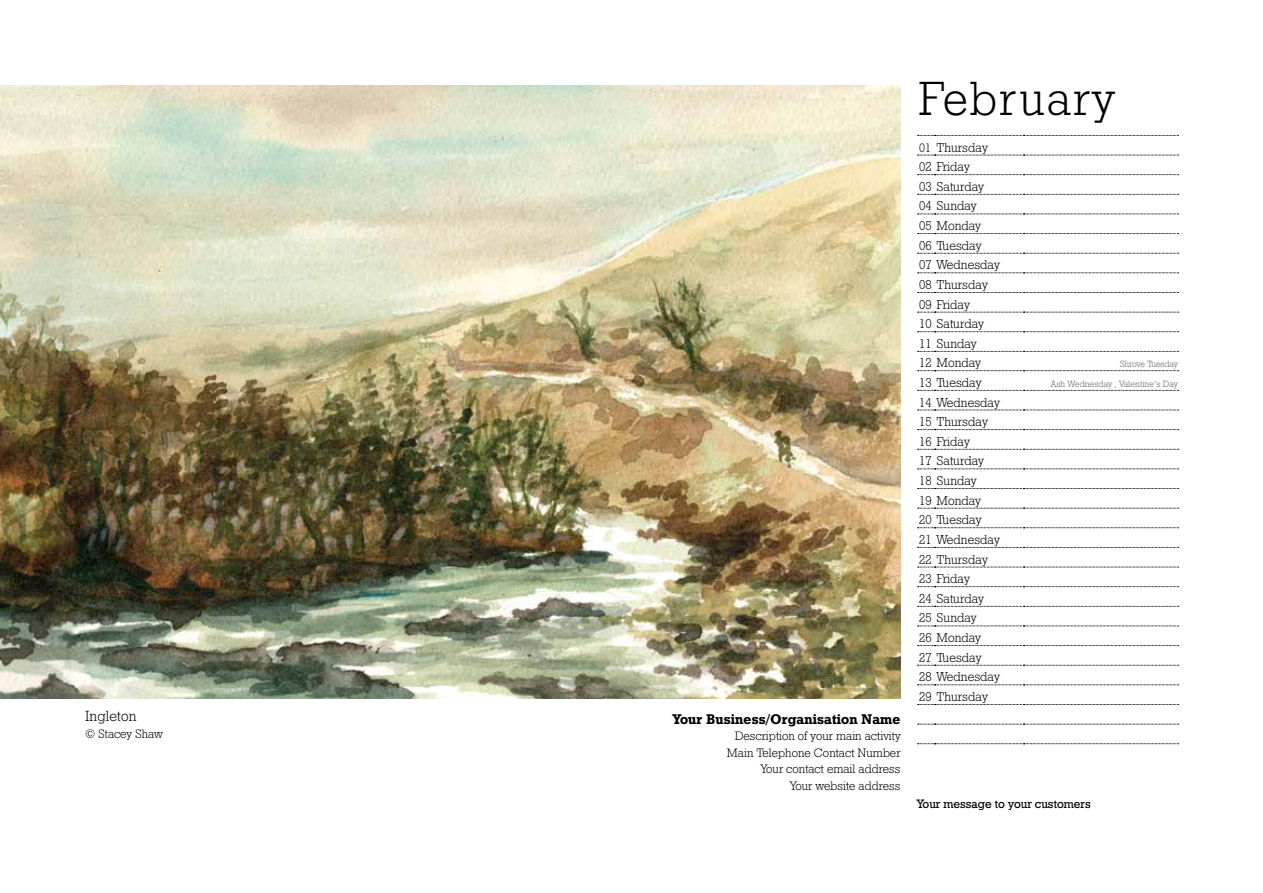
<style>
.page{position:relative;width:1263px;height:893px;background:#fff}
.page>*{position:absolute;margin:0;border:0;box-sizing:border-box;transform-origin:0 0}
.t1{font:47.85px "Geometric Slab 712 BT Light A";letter-spacing:.05em;color:#000}
.t2{font:14.7px "Geometric Slab 712 BT Light A";letter-spacing:.01em;color:#000}
.t3{font:14.1px "Geometric Slab 712 BT Bold A";letter-spacing:.01em;color:#000}
.t4{font:12.9px/19.6px "Geometric Slab 712 BT Light A";letter-spacing:.005em;color:#000}
.t5{font:12.3px/16.5px "Geometric Slab 712 BT Light A";letter-spacing:.005em;color:#000;text-align:right}
.t6{font:12.3px "Geometric Slab 712 BT Medium A";color:#000}
.t7{font:9px "Geometric Slab 712 BT Light A";letter-spacing:.01em;color:#646363}
.t8{font:9px "Geometric Slab 712 BT Light A";letter-spacing:-.01em;color:#646363}
.s1{font-size:12.3px}
</style>
<div class="page">
<img style="left:0;top:85px;width:900px;height:613px">
<svg style="left:918px;top:135px;width:260px;height:1px"></svg>
<svg style="left:918px;top:155px;width:260px;height:1px"></svg>
<svg style="left:918px;top:174px;width:260px;height:1px"></svg>
<svg style="left:918px;top:194px;width:260px;height:1px"></svg>
<svg style="left:918px;top:214px;width:260px;height:1px"></svg>
<svg style="left:918px;top:233px;width:260px;height:1px"></svg>
<svg style="left:918px;top:253px;width:260px;height:1px"></svg>
<svg style="left:918px;top:273px;width:260px;height:1px"></svg>
<svg style="left:918px;top:292px;width:260px;height:1px"></svg>
<svg style="left:918px;top:312px;width:260px;height:1px"></svg>
<svg style="left:918px;top:331px;width:260px;height:1px"></svg>
<svg style="left:918px;top:351px;width:260px;height:1px"></svg>
<svg style="left:918px;top:370px;width:260px;height:1px"></svg>
<svg style="left:918px;top:390px;width:260px;height:1px"></svg>
<svg style="left:918px;top:410px;width:260px;height:1px"></svg>
<svg style="left:918px;top:429px;width:260px;height:1px"></svg>
<svg style="left:918px;top:449px;width:260px;height:1px"></svg>
<svg style="left:918px;top:469px;width:260px;height:1px"></svg>
<svg style="left:918px;top:488px;width:260px;height:1px"></svg>
<svg style="left:918px;top:508px;width:260px;height:1px"></svg>
<svg style="left:918px;top:527px;width:260px;height:1px"></svg>
<svg style="left:918px;top:547px;width:260px;height:1px"></svg>
<svg style="left:918px;top:567px;width:260px;height:1px"></svg>
<svg style="left:918px;top:586px;width:260px;height:1px"></svg>
<svg style="left:918px;top:606px;width:260px;height:1px"></svg>
<svg style="left:918px;top:626px;width:260px;height:1px"></svg>
<svg style="left:918px;top:645px;width:260px;height:1px"></svg>
<svg style="left:918px;top:665px;width:260px;height:1px"></svg>
<svg style="left:918px;top:684px;width:260px;height:1px"></svg>
<svg style="left:918px;top:704px;width:260px;height:1px"></svg>
<svg style="left:918px;top:724px;width:260px;height:1px"></svg>
<svg style="left:918px;top:743px;width:260px;height:1px"></svg>
<p class="t2" style="left:85px;top:707px;width:53px">Ingleton</p>
<p class="t5" style="left:85px;top:725px;width:79px">© Stacey Shaw</p>
<p class="t3" style="left:673px;top:710px;width:229px">Your Business/Organisation Name</p>
<p class="t5" style="left:727px;top:727px;width:175px">Description of your main activity<br>Main Telephone Contact Number<br>Your contact email address<br>Your website address</p>
<h1 class="t1" style="left:918px;top:69px;width:198px">February</h1>
<p class="t4" style="left:919px;top:137px;width:82px"><span class="s1">01</span> Thursday<br>02 Friday<br>03 Saturday<br>04 Sunday<br>05 Monday<br>06 Tuesday<br>07 Wednesday<br>08 Thursday<br>09 Friday<br>10 Saturday<br>11 Sunday<br>12 Monday</p>
<p class="t8" style="left:1120px;top:359px;width:60px">Shrove Tuesday</p>
<p class="t4" style="left:919px;top:372px;width:64px">13 Tuesday</p>
<p class="t7" style="left:1051px;top:378px;width:129px">Ash Wednesday , Valentine’s Day</p>
<p class="t4" style="left:919px;top:392px;width:82px">14 Wednesday<br>15 Thursday<br>16 Friday<br>17 Saturday<br>18 Sunday<br>19 Monday<br>20 Tuesday<br>21 Wednesday<br>22 Thursday<br>23 Friday<br>24 Saturday<br>25 Sunday<br>26 Monday<br>27 Tuesday<br>28 Wednesday<br>29 Thursday</p>
<p class="t6" style="left:917px;top:796px;width:175px">Your message to your customers</p>
</div>
